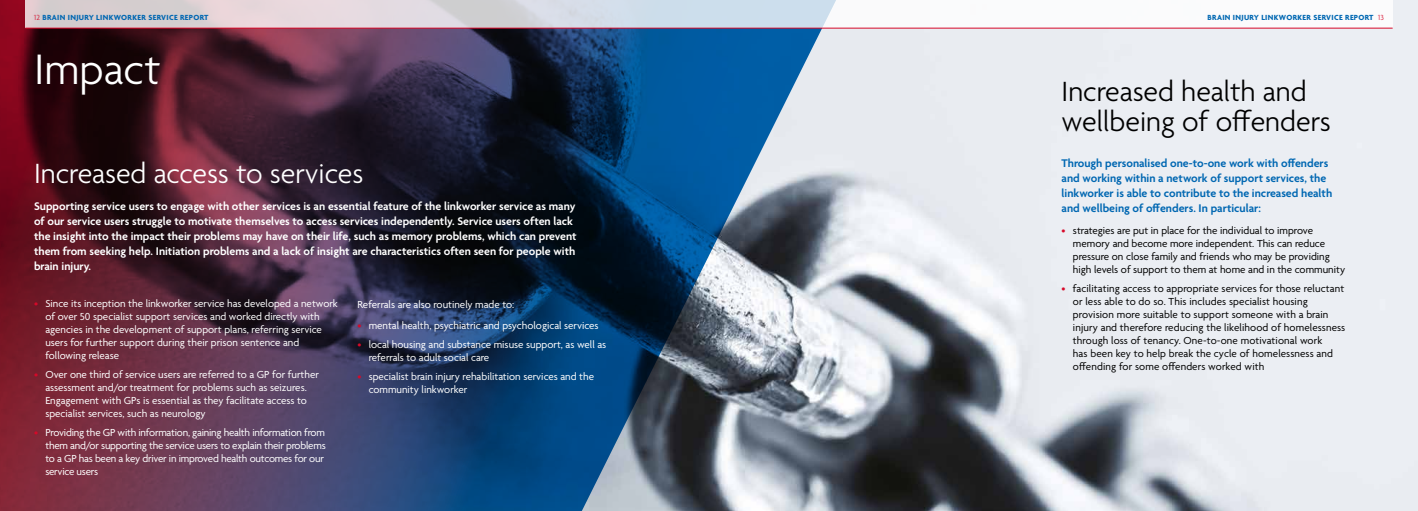
<style>
.page{position:relative;width:1418px;height:511px;background:#fff}
.page>*{position:absolute;margin:0;border:0;box-sizing:border-box;transform-origin:0 0}
.t1{font:300 46px "Agenda";color:#fff}
.t2{font:300 30px/30px "Agenda";color:#000}
.t3{font:300 30px "Agenda";color:#fff}
.t4{font:600 12px/15px "Agenda";color:#fff}
.t5{font:600 12px/15px "Agenda";color:#0067b2}
.t6{font:11px/13px "Agenda";color:#fff}
.t7{font:11px/13px "Agenda";letter-spacing:.005em;color:#000}
.t8{font:11px/13px "Agenda";letter-spacing:-.02em;color:#fff}
.t9{font:700 8px "Agenda";letter-spacing:.04em;color:#0067b2}
.s1{font-weight:300;color:#d70929}
.s2{color:#d70929}
</style>
<div class="page">
<img style="left:840px;top:0;width:577px;height:510px">
<img style="left:0;top:0;width:840px;height:510px">
<svg style="left:25px;top:0;width:1367px;height:28px"></svg>
<hr style="left:25px;top:28px;width:1367px;height:1px;background:#d70929">
<p class="t9" style="left:34px;top:13px;width:176px"><span class="s1">12</span> BRAIN INJURY LINKWORKER SERVICE REPORT</p>
<p class="t9" style="left:1207px;top:13px;width:178px">BRAIN INJURY LINKWORKER SERVICE REPORT <span class="s1">13</span></p>
<h1 class="t1" style="left:34px;top:44px;width:128px">Impact</h1>
<h2 class="t3" style="left:34px;top:157px;width:331px">Increased access to services</h2>
<p class="t4" style="left:34px;top:199px;width:544px">Supporting service users to engage with other services is an essential feature of the linkworker service as many of our service users struggle to motivate themselves to access services independently. Service users often lack the insight into the impact their problems may have on their life, such as memory problems, which can prevent them from seeking help. Initiation problems and a lack of insight are characteristics often seen for people with brain injury.</p>
<p class="t6" style="left:45px;top:298px;width:294px;text-indent:-11px"><span class="s2">•</span> Since its inception the linkworker service has developed a network of over 50 specialist support services and worked directly with agencies in the development of support plans, referring service users for further support during their prison sentence and following release</p>
<p class="t6" style="left:45px;top:368px;width:275px;text-indent:-11px"><span class="s2">•</span> Over one third of service users are referred to a GP for further assessment and/or treatment for problems such as seizures.<br>Engagement with GPs is essential as they facilitate access to specialist services, such as neurology</p>
<p class="t8" style="left:45px;top:426px;width:282px;text-indent:-11px"><span class="s2">•</span> Providing the GP with information, gaining health information from them and/or supporting the service users to explain their problems to a GP has been a key driver in improved health outcomes for our service users</p>
<p class="t6" style="left:357px;top:298px;width:158px">Referrals are also routinely made to:</p>
<p class="t6" style="left:357px;top:320px;width:243px"><span class="s2">•</span> mental health, psychiatric and psychological services</p>
<p class="t6" style="left:369px;top:338px;width:239px;text-indent:-11px"><span class="s2">•</span> local housing and substance misuse support, as well as referrals to adult social care</p>
<p class="t6" style="left:369px;top:370px;width:227px;text-indent:-11px"><span class="s2">•</span> specialist brain injury rehabilitation services and the community linkworker</p>
<h2 class="t2" style="left:1061px;top:78px;width:271px">Increased health and wellbeing of offenders</h2>
<p class="t5" style="left:1061px;top:157px;width:272px">Through personalised one-to-one work with offenders and working within a network of support services, the linkworker is able to contribute to the increased health and wellbeing of offenders. In particular:</p>
<p class="t7" style="left:1072px;top:224px;width:274px;text-indent:-11px"><span class="s2">•</span> strategies are put in place for the individual to improve memory and become more independent. This can reduce pressure on close family and friends who may be providing high levels of support to them at home and in the community</p>
<p class="t7" style="left:1072px;top:282px;width:274px;text-indent:-11px"><span class="s2">•</span> facilitating access to appropriate services for those reluctant or less able to do so. This includes specialist housing provision more suitable to support someone with a brain injury and therefore reducing the likelihood of homelessness through loss of tenancy. One-to-one motivational work<br>has been key to help break the cycle of homelessness and offending for some offenders worked with</p>
</div>
